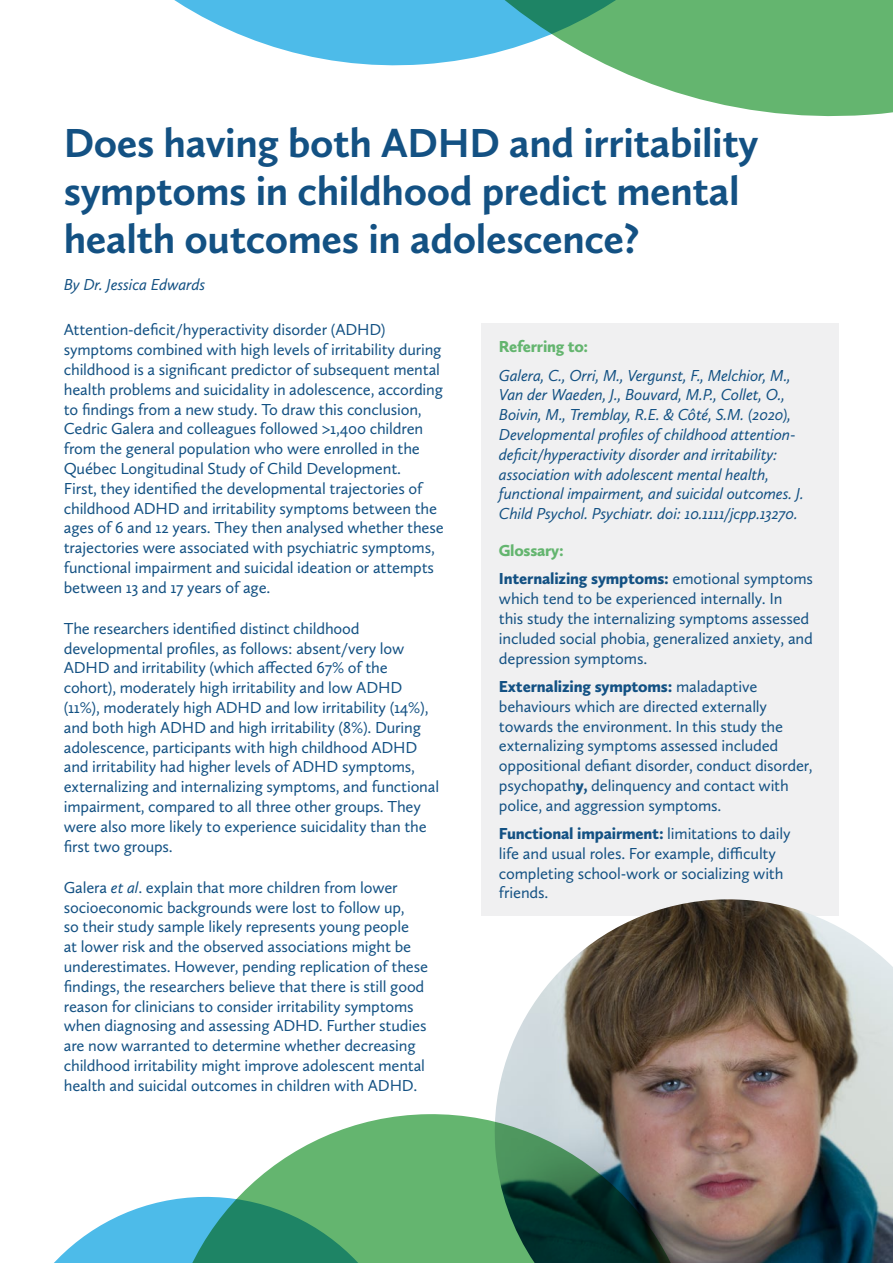
<style>
.page{position:relative;width:893px;height:1263px;background:#fff}
.page>*{position:absolute;margin:0;border:0;box-sizing:border-box;transform-origin:0 0}
.t1{font:700 42px/48px "Calluna Sans";letter-spacing:-.01em;color:#135183}
.t2{font:16.5px/19.8px "Calluna Sans";letter-spacing:-.01em;color:#135183}
.t3{font:italic 16.5px/19.8px "Calluna Sans";letter-spacing:-.01em;color:#135183}
.t4{font:900 16.5px/28.3px "Calluna Sans";letter-spacing:-.01em;color:#135183}
.t5{font:900 16.5px "Calluna Sans";letter-spacing:-.015em;color:#64b56f}
.s1{font-style:italic}
.s2{color:#64b56f}
.s3{font-weight:400}
.s4{font-weight:900}
</style>
<div class="page">
<div style="left:482px;top:323px;width:357px;height:592px;background:#f0f0f1"></div>
<img style="left:486px;top:899px;width:407px;height:364px">
<svg style="left:642px;top:0;width:251px;height:117px;fill:#64b56f"></svg>
<svg style="left:174px;top:0;width:640px;height:80px"></svg>
<svg style="left:240px;top:1112px;width:460px;height:151px;background:#6d9574"></svg>
<svg style="left:54px;top:1195px;width:361px;height:68px;background:#60b4a5"></svg>
<h1 class="t1" style="left:64px;top:118px;width:696px">Does having both ADHD and irritability symptoms in childhood predict mental health outcomes in adolescence?</h1>
<p class="t3" style="left:64px;top:274px;width:143px">By Dr. Jessica Edwards</p>
<p class="t2" style="left:64px;top:320px;width:382px">Attention-deficit/hyperactivity disorder (ADHD) symptoms combined with high levels of irritability during childhood is a significant predictor of subsequent mental health problems and suicidality in adolescence, according to findings from a new study. To draw this conclusion, Cedric Galera and colleagues followed &gt;1,400 children from the general population who were enrolled in the Québec Longitudinal Study of Child Development.<br>First, they identified the developmental trajectories of childhood ADHD and irritability symptoms between the ages of 6 and 12 years. They then analysed whether these trajectories were associated with psychiatric symptoms, functional impairment and suicidal ideation or attempts between 13 and 17 years of age.</p>
<p class="t2" style="left:64px;top:618px;width:377px">The researchers identified distinct childhood developmental profiles, as follows: absent/very low ADHD and irritability (which affected 67% of the cohort), moderately high irritability and low ADHD (11%), moderately high ADHD and low irritability (14%), and both high ADHD and high irritability (8%). During adolescence, participants with high childhood ADHD and irritability had higher levels of ADHD symptoms, externalizing and internalizing symptoms, and functional impairment, compared to all three other groups. They were also more likely to experience suicidality than the first two groups.</p>
<p class="t2" style="left:64px;top:877px;width:366px">Galera <span class="s1">et al</span>. explain that more children from lower socioeconomic backgrounds were lost to follow up,<br>so their study sample likely represents young people<br>at lower risk and the observed associations might be underestimates. However, pending replication of these findings, the researchers believe that there is still good reason for clinicians to consider irritability symptoms when diagnosing and assessing ADHD. Further studies are now warranted to determine whether decreasing childhood irritability might improve adolescent mental health and suicidal outcomes in children with ADHD.</p>
<p class="t5" style="left:499px;top:336px;width:91px">Referring to:</p>
<p class="t3" style="left:499px;top:365px;width:306px">Galera, C., Orri, M., Vergunst, F., Melchior, M., Van der Waeden, J., Bouvard, M.P., Collet, O., Boivin, M., Tremblay, R.E. &amp; Côté, S.M. (2020), Developmental profiles of childhood attention&shy;deficit/hyperactivity disorder and irritability: association with adolescent mental health, functional impairment, and suicidal outcomes. J.<br>Child Psychol. Psychiatr. doi: 10.1111/jcpp.13270.</p>
<p class="t4" style="left:499px;top:536px;width:316px"><span class="s2">Glossary:<br></span>Internalizing symptoms: <span class="s3">emotional symptoms</span></p>
<p class="t2" style="left:499px;top:588px;width:315px">which tend to be experienced internally. In<br>this study the internalizing symptoms assessed included social phobia, generalized anxiety, and depression symptoms.</p>
<p class="t2" style="left:499px;top:676px;width:315px"><span class="s4">Externalizing symptoms:</span> maladaptive behaviours which are directed externally towards the environment. In this study the externalizing symptoms assessed included oppositional defiant disorder, conduct disorder, psychopath<span class="s4">y,</span> delinquency and contact with police, and aggression symptoms.</p>
<p class="t2" style="left:499px;top:823px;width:293px"><span class="s4">Functional impairment:</span> limitations to daily life and usual roles. For example, difficulty completing school-work or socializing with friends.</p>
</div>
